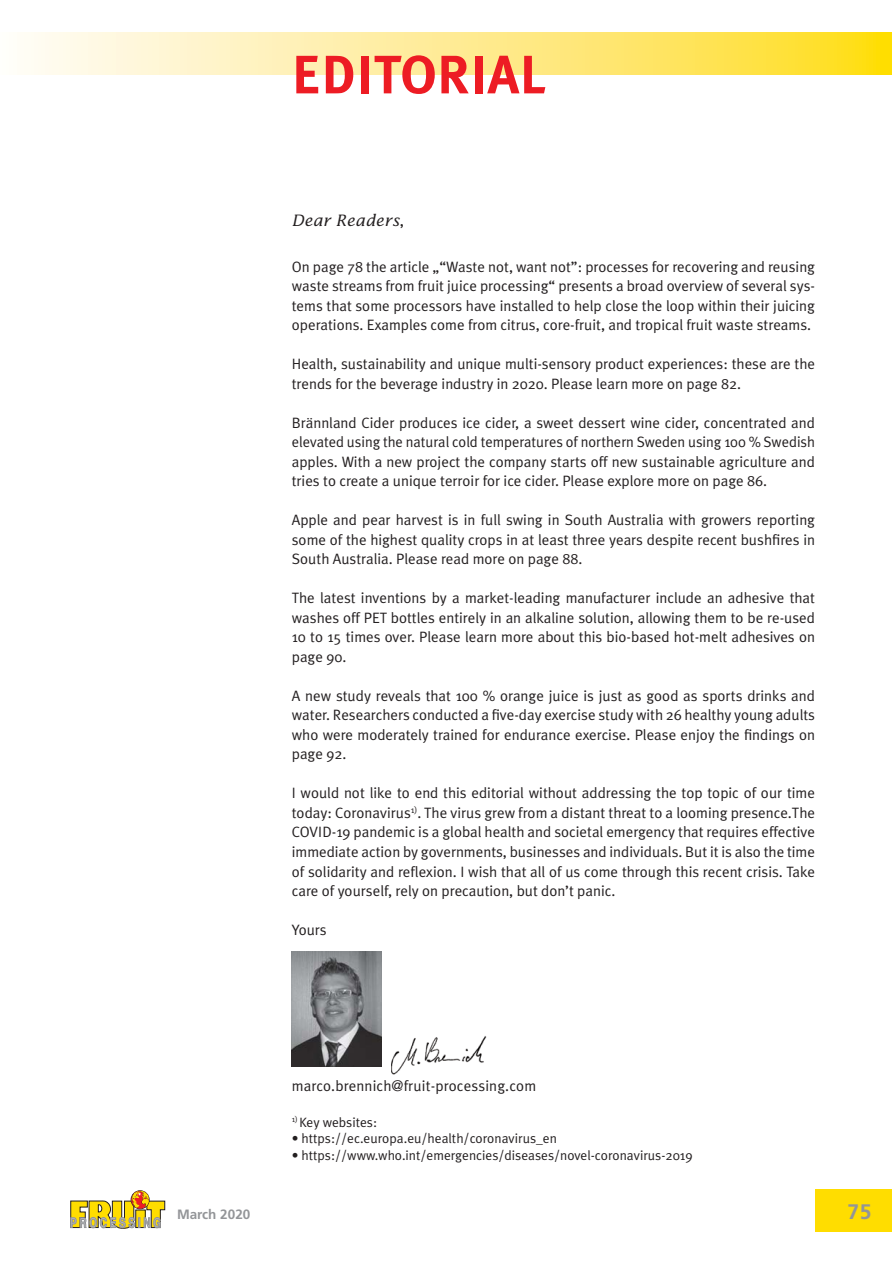
<style>
.page{position:relative;width:892px;height:1262px;background:#fff}
.page>*{position:absolute;margin:0;border:0;box-sizing:border-box;transform-origin:0 0}
.t1{font:700 54px "Meta Plus";letter-spacing:.01em;color:#ed1c24}
.t2{font:700 21px "Frutiger";color:#939598}
.t3{font:italic 15.75px "Lucida";letter-spacing:.01em;color:#231f20}
.t4{font:15px/19.5px "Meta Plus Normal";color:#231f20;text-align:justify}
.t5{font:13.5px "Meta Plus Normal";color:#231f20}
.t6{font:700 13.5px "Frutiger";color:#939598}
.s1{font-family:"Meta Plus Normal";font-style:normal}
</style>
<div class="page">
<div style="left:815px;top:1189px;width:77px;height:42px;background:#fd0"></div>
<svg style="left:24px;top:32px;width:868px;height:43px;background:#ffeb8d"></svg>
<svg style="left:70px;top:1190px;width:95px;height:38px"></svg>
<img style="left:292px;top:951px;width:89px;height:115px">
<img style="left:391px;top:1036px;width:96px;height:39px">
<h1 class="t1" style="left:292px;top:49px;width:255px">EDITORIAL</h1>
<p class="t3" style="left:292px;top:211px;width:114px">Dear Readers<span class="s1">,</span></p>
<p class="t4" style="left:292px;top:258px;width:525px">On page 78 the article „“Waste not, want not”: processes for recovering and reusing waste streams from fruit juice processing“ presents a broad overview of several sys&shy;tems that some processors have installed to help close the loop within their juicing operations. Examples come from citrus, core-fruit, and tropical fruit waste streams.</p>
<p class="t4" style="left:292px;top:356px;width:525px">Health, sustainability and unique multi-sensory product experiences: these are the trends for the beverage industry in 2020. Please learn more on page 82.</p>
<p class="t4" style="left:292px;top:414px;width:525px">Brännland Cider produces ice cider, a sweet dessert wine cider, concentrated and elevated using the natural cold temperatures of northern Sweden using 100 % Swedish apples. With a new project the company starts off new sustainable agriculture and tries to create a unique terroir for ice cider. Please explore more on page 86.</p>
<p class="t4" style="left:292px;top:512px;width:524px">Apple and pear harvest is in full swing in South Australia with growers reporting some of the highest quality crops in at least three years despite recent bushfires in South Australia. Please read more on page 88.</p>
<p class="t4" style="left:292px;top:590px;width:524px">The latest inventions by a market-leading manufacturer include an adhesive that washes off PET bottles entirely in an alkaline solution, allowing them to be re-used 10 to 15 times over. Please learn more about this bio-based hot-melt adhesives on page 90.</p>
<p class="t4" style="left:292px;top:687px;width:524px">A new study reveals that 100 % orange juice is just as good as sports drinks and water. Researchers conducted a five-day exercise study with 26 healthy young adults who were moderately trained for endurance exercise. Please enjoy the findings on page 92.</p>
<p class="t4" style="left:292px;top:785px;width:525px">I would not like to end this editorial without addressing the top topic of our time today: Coronavirus<sup>1)</sup>. The virus grew from a distant threat to a looming presence.The COVID-19 pandemic is a global health and societal emergency that requires effective immediate action by governments, businesses and individuals. But it is also the time of solidarity and reflexion. I wish that all of us come through this recent crisis. Take care of yourself, rely on precaution, but don’t panic.</p>
<p class="t4" style="left:292px;top:921px;width:36px">Yours</p>
<p class="t4" style="left:292px;top:1077px;width:246px">marco.brennich@fruit-processing.com</p>
<p class="t5" style="left:292px;top:1117px;width:87px"><sup>1)</sup> Key websites:</p>
<p class="t5" style="left:292px;top:1133px;width:267px">• https://ec.europa.eu/health/coronavirus_en</p>
<p class="t5" style="left:292px;top:1150px;width:402px">• https://www.who.int/emergencies/diseases/novel-coronavirus-2019</p>
<p class="t6" style="left:177px;top:1207px;width:75px">March 2020</p>
<h2 class="t2" style="left:847px;top:1201px;width:25px">75</h2>
</div>
